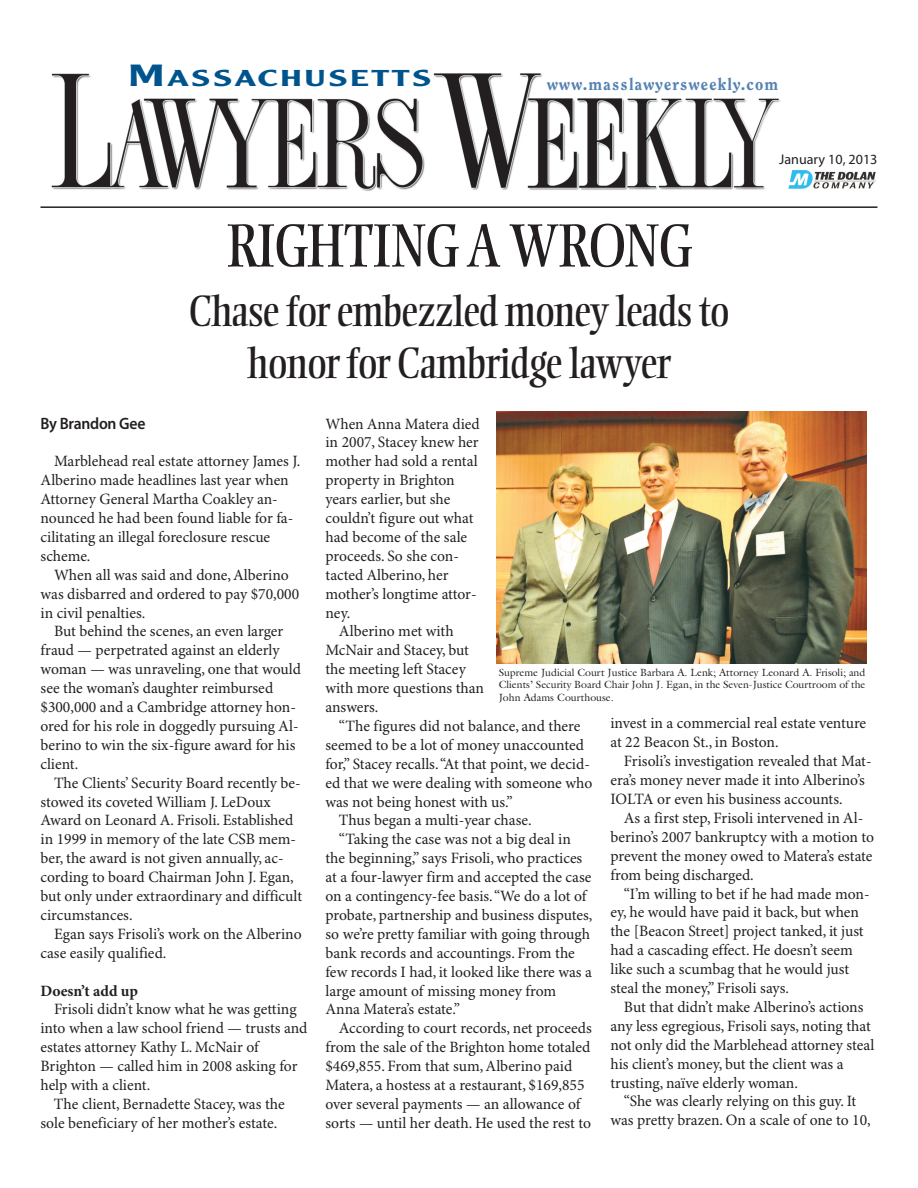
<style>
.page{position:relative;width:918px;height:1188px;background:#fff}
.page>*{position:absolute;margin:0;border:0;box-sizing:border-box;transform-origin:0 0}
.t1{font:60px "Ellington";letter-spacing:-.02em;color:#231f20;scale:.9 1}
.t2{font:43.5px/52.2px "Ellington";letter-spacing:-.02em;color:#231f20;text-align:center;scale:.9 1}
.t3{font:500 22.5px "Clearface Gothic LH";letter-spacing:.07em;color:#00548e;scale:1.65 1}
.t4{font:800 16.5px "Clearface";letter-spacing:.07em;color:#5583b3}
.t5{font:600 16.5px "Myriad Pro";letter-spacing:-.015em;color:#231f20;scale:.95 1}
.t6{font:15.75px/18.9px "Minion Pro";color:#231f20}
.t7{font:700 15.75px "Minion Pro";letter-spacing:.005em;color:#231f20}
.t8{font:14.1px "Myriad Pro";color:#231f20}
.t9{font:10.5px/12.6px "Galliard";color:#231f20;text-align:justify}
.s1{font-size:30px}
</style>
<div class="page">
<img style="left:51px;top:73px;width:758px;height:118px">
<img style="left:788px;top:171px;width:88px;height:17px">
<hr style="left:40px;top:206px;width:838px;height:2px;background:#231f20">
<img style="left:497px;top:412px;width:370px;height:251px">
<h3 class="t3" style="left:128px;top:70px;width:185px"><span class="s1">M</span>ASSACHUSETTS</h3>
<p class="t4" style="left:547px;top:78px;width:233px">www.masslawyersweekly.com</p>
<p class="t8" style="left:779px;top:154px;width:100px">January 10, 2013</p>
<h1 class="t1" style="left:226px;top:223px;width:519px">RIGHTINGA WRONG</h1>
<h2 class="t2" style="left:188px;top:289px;width:603px">Chase for embezzled money leads to honor for Cambridge lawyer</h2>
<p class="t5" style="left:41px;top:418px;width:112px">By Brandon Gee</p>
<p class="t6" style="left:41px;top:453px;width:261px;text-indent:14px">Marblehead real estate attorney James J.<br>Alberino made headlines last year when Attorney General Martha Coakley an&shy;nounced he had been found liable for fa&shy;cilitating an illegal foreclosure rescue scheme.</p>
<p class="t6" style="left:41px;top:567px;width:260px;text-indent:14px">When all was said and done,Alberino was disbarred and ordered to pay $70,000 in civil penalties.</p>
<p class="t6" style="left:41px;top:623px;width:262px;text-indent:14px">But behind the scenes, an even larger fraud — perpetrated against an elderly woman — was unraveling, one that would see the woman’s daughter reimbursed $300,000 and a Cambridge attorney hon&shy;ored for his role in doggedly pursuing Al&shy;berino to win the six-figure award for his client.</p>
<p class="t6" style="left:41px;top:775px;width:263px;text-indent:14px">The Clients’ Security Board recently be&shy;stowed its coveted William J. LeDoux Award on Leonard A. Frisoli. Established in 1999 in memory of the late CSB mem&shy;ber, the award is not given annually, ac&shy;cording to board Chairman John J. Egan, but only under extraordinary and difficult circumstances.</p>
<p class="t6" style="left:41px;top:926px;width:263px;text-indent:14px">Egan says Frisoli’s work on the Alberino case easily qualified.</p>
<p class="t7" style="left:41px;top:985px;width:99px">Doesn’t add up</p>
<p class="t6" style="left:40px;top:1001px;width:268px;text-indent:14px">Frisoli didn’t know what he was getting into when a law school friend — trusts and estates attorney Kathy L. McNair of Brighton — called him in 2008 asking for help with a client.</p>
<p class="t6" style="left:40px;top:1096px;width:246px;text-indent:13px">The client, Bernadette Stacey, was the sole beneficiary of her mother’s estate.</p>
<p class="t6" style="left:325px;top:415px;width:156px">When Anna Matera died</p>
<p class="t6" style="left:325px;top:434px;width:155px">in 2007, Stacey knew her</p>
<p class="t6" style="left:325px;top:453px;width:154px">mother had sold a rental</p>
<p class="t6" style="left:325px;top:472px;width:131px">property in Brighton</p>
<p class="t6" style="left:325px;top:491px;width:126px">years earlier, but she</p>
<p class="t6" style="left:325px;top:510px;width:150px">couldn’t figure out what</p>
<p class="t6" style="left:325px;top:529px;width:143px">had become of the sale</p>
<p class="t6" style="left:325px;top:548px;width:135px">proceeds. So she con-</p>
<p class="t6" style="left:325px;top:567px;width:125px">tacted Alberino, her</p>
<p class="t6" style="left:325px;top:586px;width:153px">mother’s longtime attor-</p>
<p class="t6" style="left:325px;top:604px;width:26px">ney.</p>
<p class="t6" style="left:339px;top:623px;width:116px">Alberino met with</p>
<p class="t6" style="left:325px;top:642px;width:145px">McNair and Stacey, but</p>
<p class="t6" style="left:325px;top:661px;width:142px">the meeting left Stacey</p>
<p class="t6" style="left:325px;top:680px;width:160px">with more questions than</p>
<p class="t6" style="left:325px;top:699px;width:54px">answers.</p>
<p class="t6" style="left:339px;top:718px;width:243px">“The figures did not balance, and there</p>
<p class="t6" style="left:325px;top:737px;width:260px">seemed to be a lot of money unaccounted</p>
<p class="t6" style="left:325px;top:756px;width:266px">for,” Stacey recalls.“At that point, we decid-</p>
<p class="t6" style="left:325px;top:775px;width:268px">ed that we were dealing with someone who</p>
<p class="t6" style="left:325px;top:793px;width:189px">was not being honest with us.”</p>
<p class="t6" style="left:339px;top:812px;width:194px">Thus began a multi-year chase.</p>
<p class="t6" style="left:339px;top:831px;width:233px">“Taking the case was not a big deal in</p>
<p class="t6" style="left:325px;top:850px;width:258px">the beginning,” says Frisoli, who practices</p>
<p class="t6" style="left:325px;top:869px;width:268px">at a four-lawyer firm and accepted the case</p>
<p class="t6" style="left:325px;top:888px;width:263px">on a contingency-fee basis.“We do a lot of</p>
<p class="t6" style="left:325px;top:907px;width:268px">probate, partnership and business disputes,</p>
<p class="t6" style="left:325px;top:926px;width:266px">so we’re pretty familiar with going through</p>
<p class="t6" style="left:325px;top:945px;width:251px">bank records and accountings. From the</p>
<p class="t6" style="left:325px;top:964px;width:268px">few records I had, it looked like there was a</p>
<p class="t6" style="left:325px;top:982px;width:232px">large amount of missing money from</p>
<p class="t6" style="left:325px;top:1001px;width:136px">Anna Matera’s estate.”</p>
<p class="t6" style="left:339px;top:1020px;width:254px">According to court records, net proceeds</p>
<p class="t6" style="left:325px;top:1039px;width:266px">from the sale of the Brighton home totaled</p>
<p class="t6" style="left:325px;top:1058px;width:248px">$469,855. From that sum,Alberino paid</p>
<p class="t6" style="left:325px;top:1077px;width:261px">Matera, a hostess at a restaurant, $169,855</p>
<p class="t6" style="left:325px;top:1096px;width:256px">over several payments — an allowance of</p>
<p class="t6" style="left:325px;top:1115px;width:267px">sorts — until her death. He used the rest to</p>
<p class="t9" style="left:499px;top:666px;width:368px">Supreme Judicial Court Justice Barbara A. Lenk; Attorney Leonard A. Frisoli; and Clients’ Security Board Chair John J. Egan, in the Seven-Justice Courtroom of the John Adams Courthouse.</p>
<p class="t6" style="left:610px;top:715px;width:257px">invest in a commercial real estate venture at 22 Beacon St., in Boston.</p>
<p class="t6" style="left:610px;top:753px;width:263px;text-indent:14px">Frisoli’s investigation revealed that Mat&shy;era’s money never made it into Alberino’s<br>IOLTA or even his business accounts.</p>
<p class="t6" style="left:610px;top:810px;width:265px;text-indent:14px">As a first step, Frisoli intervened in Al&shy;berino’s 2007 bankruptcy with a motion to prevent the money owed to Matera’s estate from being discharged.</p>
<p class="t6" style="left:610px;top:885px;width:261px;text-indent:14px">“I’m willing to bet if he had made mon&shy;ey, he would have paid it back, but when the [Beacon Street] project tanked, it just had a cascading effect. He doesn’t seem like such a scumbag that he would just steal the money,” Frisoli says.</p>
<p class="t6" style="left:610px;top:999px;width:265px;text-indent:14px">But that didn’t make Alberino’s actions any less egregious, Frisoli says, noting that not only did the Marblehead attorney steal his client’s money, but the client was a trusting, naïve elderly woman.</p>
<p class="t6" style="left:610px;top:1093px;width:262px;text-align:center">“She was clearly relying on this guy. It<br>was pretty brazen. On a scale of one to 10,</p>
</div>
